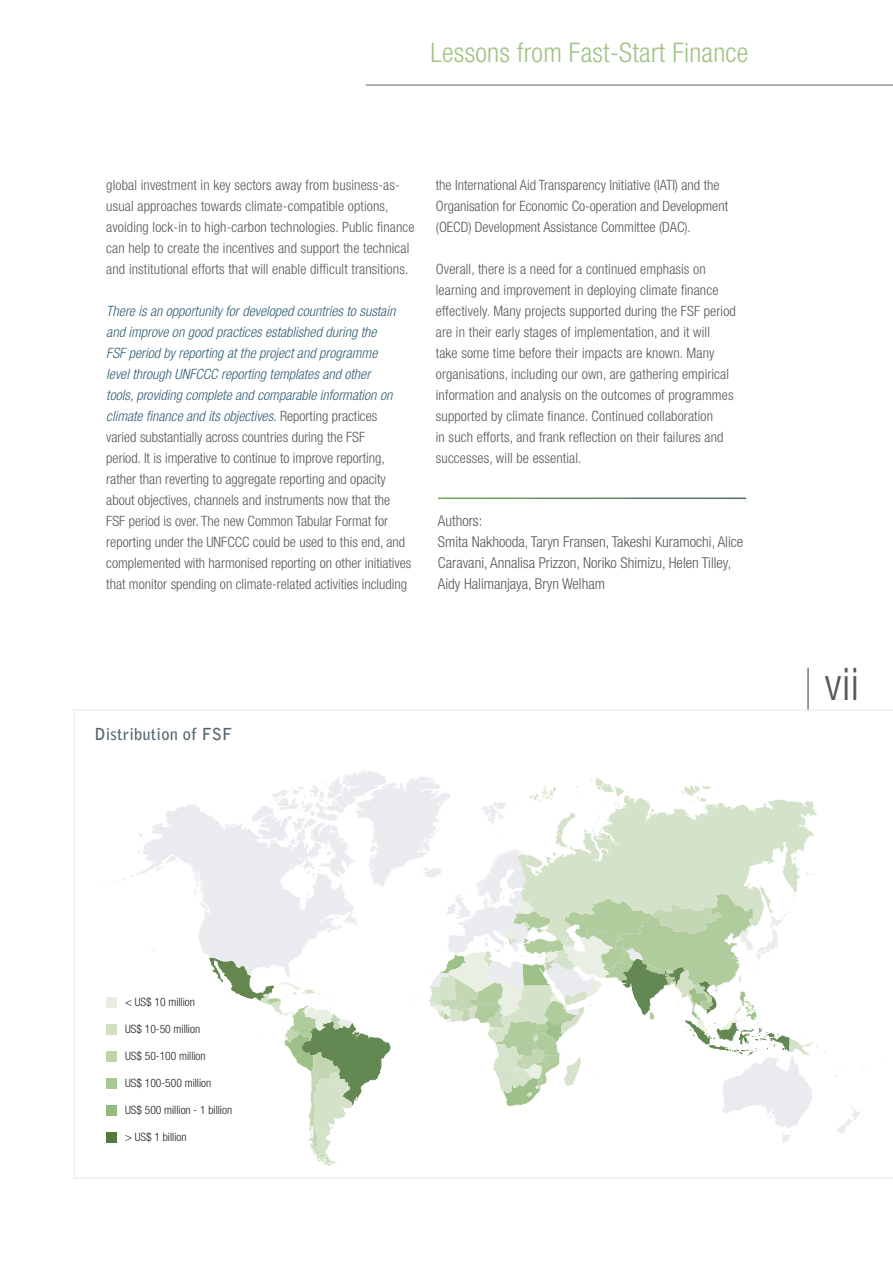
<style>
.page{position:relative;width:893px;height:1263px;background:#fff}
.page>*{position:absolute;margin:0;border:0;box-sizing:border-box;transform-origin:0 0}
.t1{font:300 condensed 45px "Helvetica Neue LT Std";color:#57585a}
.t2{font:300 condensed 27px "Helvetica Neue LT Std";letter-spacing:.01em;color:#9ec385}
.TABLE_TITLE{font:700 16.5px "Bell Gothic Std";letter-spacing:.01em;color:#56676f}
.BODY{font:300 condensed 15px/21px "Helvetica Neue LT Std";color:#57585a}
.BODY-2{font:300 condensed 14.25px/21px "Helvetica Neue LT Std";letter-spacing:.01em;color:#57585a}
.t3{font:300 condensed 11.55px "Helvetica Neue LT Std";color:#231f20}
.s1{font-style:italic;color:#356179}
</style>
<div class="page">
<svg style="left:74px;top:709px;width:819px;height:470px"></svg>
<h2 class="t2" style="left:430px;top:37px;width:320px">Lessons from Fast-Start Finance</h2>
<p class="BODY-2" style="left:106px;top:174px;width:310px">global investment in key sectors away from business-as&shy;usual approaches towards climate-compatible options, avoiding lock-in to high-carbon technologies. Public finance can help to create the incentives and support the technical and institutional efforts that will enable difficult transitions.</p>
<p class="BODY-2" style="left:106px;top:300px;width:307px"><span class="s1">There is an opportunity for developed countries to sustain and improve on good practices established during the<br>FSF period by reporting at the project and programme<br>level through UNFCCC reporting templates and other<br>tools, providing complete and comparable information on climate finance and its objectives.</span> Reporting practices<br>varied substantially across countries during the FSF<br>period. It is imperative to continue to improve reporting, rather than reverting to aggregate reporting and opacity about objectives, channels and instruments now that the FSF period is over. The new Common Tabular Format for reporting under the UNFCCC could be used to this end, and complemented with harmonised reporting on other initiatives that monitor spending on climate-related activities including</p>
<p class="BODY-2" style="left:436px;top:174px;width:294px">the International Aid Transparency Initiative (IATI) and the<br>Organisation for Economic Co-operation and Development (OECD) Development Assistance Committee (DAC).</p>
<p class="BODY-2" style="left:436px;top:258px;width:302px">Overall, there is a need for a continued emphasis on learning and improvement in deploying climate finance effectively. Many projects supported during the FSF period are in their early stages of implementation, and it will<br>take some time before their impacts are known. Many organisations, including our own, are gathering empirical information and analysis on the outcomes of programmes supported by climate finance. Continued collaboration<br>in such efforts, and frank reflection on their failures and successes, will be essential.</p>
<p class="BODY" style="left:438px;top:510px;width:46px">Authors:</p>
<p class="BODY" style="left:438px;top:531px;width:307px">Smita Nakhooda, Taryn Fransen, Takeshi Kuramochi, Alice<br>Caravani, Annalisa Prizzon, Noriko Shimizu, Helen Tilley,<br>Aidy Halimanjaya, Bryn Welham</p>
<p class="TABLE_TITLE" style="left:95px;top:723px;width:139px">Distribution of FSF</p>
<h1 class="t1" style="left:825px;top:658px;width:36px">vii</h1>
<p class="t3" style="left:125px;top:995px;width:71px">&lt; US$ 10 million</p>
<p class="t3" style="left:125px;top:1022px;width:76px">US$ 10-50 million</p>
<p class="t3" style="left:125px;top:1049px;width:82px">US$ 50-100 million</p>
<p class="t3" style="left:125px;top:1076px;width:88px">US$ 100-500 million</p>
<p class="t3" style="left:125px;top:1103px;width:109px">US$ 500 million - 1 billion</p>
<p class="t3" style="left:125px;top:1130px;width:63px">&gt; US$ 1 billion</p>
</div>
